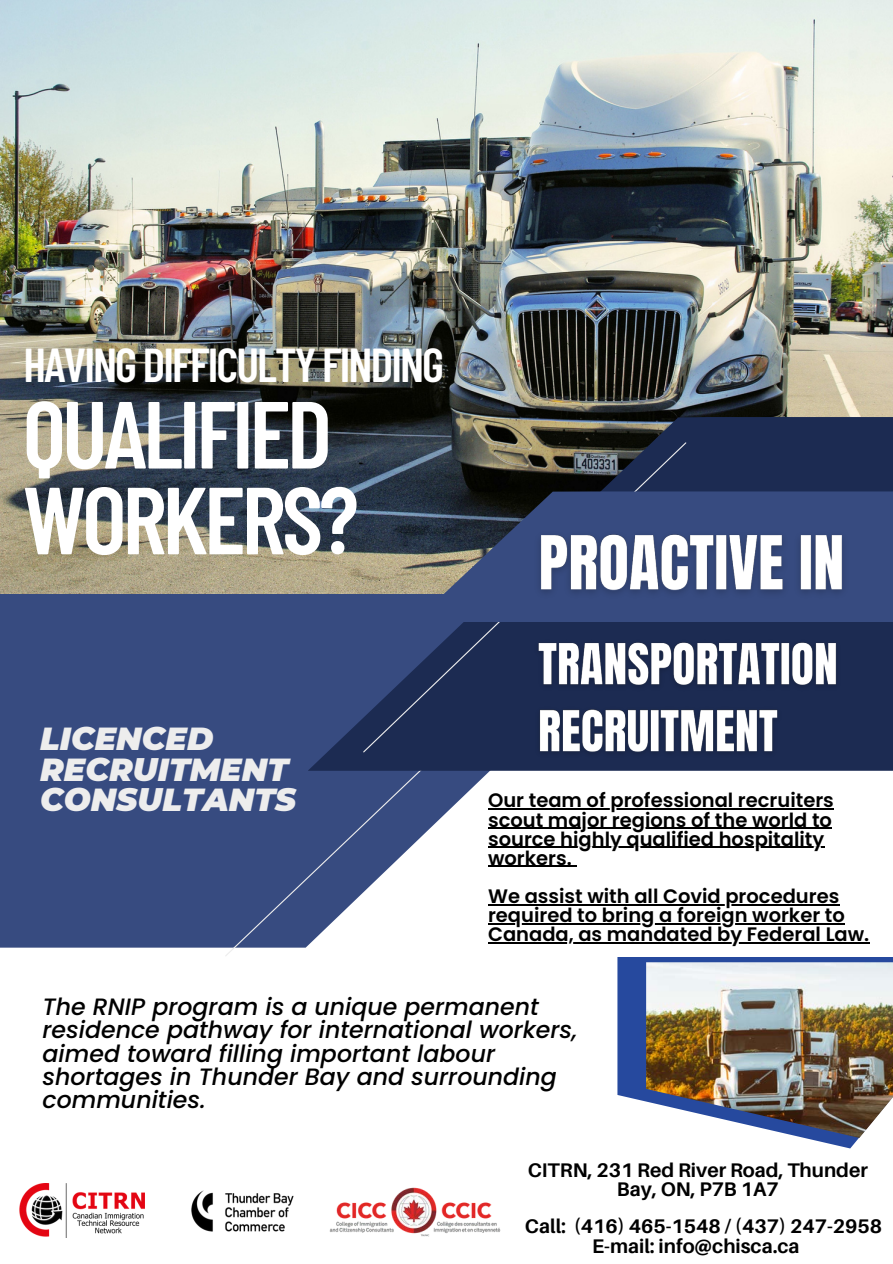
<style>
.page{position:relative;width:893px;height:1264px;background:#fff}
.page>*{position:absolute;margin:0;border:0;box-sizing:border-box;transform-origin:0 0}
.t1{font:600 94.95px/85.8px "Barlow Condensed";letter-spacing:-.04em;color:#fff}
.t2{font:600 47.55px "Barlow Condensed";letter-spacing:-.04em;color:#fff}
.t3{font:italic 900 31.8px/30.5px "Montserrat";color:#ededed}
.t4{font:italic 500 23.7px/23.2px "Poppins";color:#000}
.t5{font:700 19.65px/19.4px "Aileron";color:#000;text-align:center}
.t6{font:600 19.5px/19px "Poppins";color:#000}
</style>
<div class="page">
<img style="left:0;top:0;width:892px;height:594px">
<svg style="left:0;top:594px;width:674px;height:353px;fill:#374b80"></svg>
<svg style="left:224px;top:744px;width:224px;height:212px"></svg>
<svg style="left:308px;top:417px;width:584px;height:353px;background:#2f3c57"></svg>
<svg style="left:362px;top:441px;width:325px;height:312px;background:#323e56"></svg>
<svg style="left:413px;top:491px;width:479px;height:131px;background:#3b496c"></svg>
<svg style="left:617px;top:957px;width:275px;height:191px;fill:#26499e"></svg>
<img style="left:646px;top:962px;width:246px;height:175px">
<img style="left:191px;top:1190px;width:103px;height:42px">
<img style="left:19px;top:1183px;width:126px;height:54px">
<img style="left:329px;top:1187px;width:172px;height:50px">
<img style="left:529px;top:626px;width:318px;height:153px">
<img style="left:527px;top:509px;width:328px;height:117px">
<hr style="left:488px;top:808px;width:345px;height:1px;background:#000">
<hr style="left:488px;top:827px;width:343px;height:1px;background:#000">
<hr style="left:488px;top:846px;width:336px;height:1px;background:#000">
<hr style="left:488px;top:865px;width:83px;height:2px;background:#000">
<hr style="left:488px;top:904px;width:351px;height:1px;background:#000">
<hr style="left:488px;top:923px;width:356px;height:1px;background:#000">
<hr style="left:488px;top:942px;width:381px;height:1px;background:#000">
<h2 class="t2" style="left:23px;top:334px;width:422px">HAVING DIFFICULTY FINDING</h2>
<h1 class="t1" style="left:23px;top:387px;width:337px">QUALIFIED<br>WORKERS?</h1>
<h3 class="t3" style="left:40px;top:723px;width:257px">LICENCED<br>RECRUITMENT<br>CONSULTANTS</h3>
<p class="t6" style="left:488px;top:791px;width:347px">Our team of professional recruiters scout major regions of the world to source highly qualified hospitality workers.</p>
<p class="t6" style="left:488px;top:886px;width:383px">We assist with all Covid procedures required to bring a foreign worker to<br>Canada, as mandated by Federal Law.</p>
<p class="t4" style="left:43px;top:995px;width:536px">The RNIP program is a unique permanent residence pathway for international workers, aimed toward filling important labour shortages in Thunder Bay and surrounding communities.</p>
<p class="t5" style="left:527px;top:1159px;width:341px">CITRN, 231 Red River Road, Thunder<br>Bay, ON, P7B 1A7</p>
<p class="t5" style="left:592px;top:1216px;width:291px;text-align:left;text-indent:-67px">Call: (416) 465-1548 / (437) 247-2958<br>E-mail: info@chisca.ca</p>
</div>
